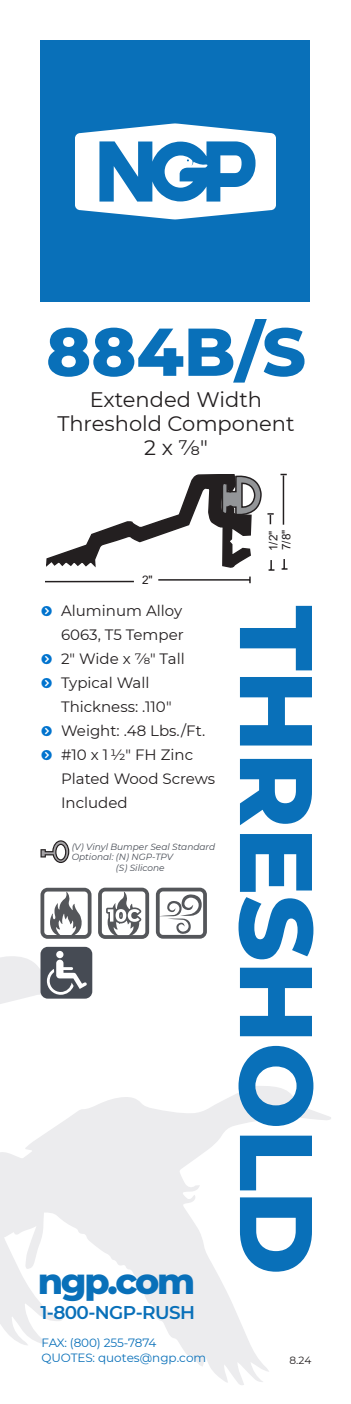
<style>
.page{position:relative;width:351px;height:1404px;background:#fff}
.page>*{position:absolute;margin:0;border:0;box-sizing:border-box;transform-origin:0 0}
.t1{font:800 102.9px "Montserrat";letter-spacing:-.01em;color:#0970b9}
.t2{font:800 67.5px "Montserrat";color:#0970b9}
.t3{font:800 36.45px "Montserrat";letter-spacing:-.065em;color:#0970b9}
.t4{font:21px/24px "Montserrat";color:#231f20;text-align:center}
.t5{font:600 18.45px "Montserrat";letter-spacing:-.03em;color:#0970b9}
.t6{font:15px/24px "Montserrat";color:#231f20}
.t7{font:12px/15px "Montserrat";letter-spacing:-.01em;color:#0970b9}
.t8{font:11.85px/13px "Arial";color:#231f20}
.t9{font:10.5px "Montserrat";color:#231f20}
.CUT_CUTLINES{font:italic 9px "Montserrat";color:#464b54}
</style>
<div class="page">
<svg style="left:0;top:849px;width:331px;height:536px"></svg>
<div style="left:40px;top:40px;width:270px;height:262px;background:#0970b9"></div>
<svg style="left:75px;top:123px;width:201px;height:96px"></svg>
<hr style="left:46px;top:581px;width:88px;height:1px;background:#231f20">
<hr style="left:158px;top:579px;width:92px;height:2px;background:#231f20">
<svg style="left:47px;top:474px;width:227px;height:97px"></svg>
<hr style="left:283px;top:476px;width:1px;height:49px;background:#231f20">
<svg style="left:282px;top:559px;width:6px;height:11px"></svg>
<svg style="left:40px;top:840px;width:29px;height:23px"></svg>
<svg style="left:98px;top:888px;width:51px;height:51px"></svg>
<svg style="left:41px;top:888px;width:51px;height:51px"></svg>
<svg style="left:156px;top:888px;width:51px;height:51px"></svg>
<div style="left:41px;top:947px;width:51px;height:52px;background:#464b54;border-radius:7px"></div>
<div style="left:56px;top:951px;width:7px;height:7px;background:#fff;border-radius:50%"></div>
<svg style="left:47px;top:960px;width:40px;height:35px"></svg>
<p class="t2" style="left:46px;top:302px;width:261px">884B/S</p>
<p class="t4" style="left:57px;top:386px;width:239px">Extended Width<br>Threshold Component</p>
<p class="t4" style="left:144px;top:434px;width:65px">2 x 7/8"</p>
<p class="t8" style="left:142px;top:574px;width:12px">2"</p>
<p class="t6" style="left:61px;top:598px;width:124px">Aluminum Alloy<br>6063, T5 Temper</p>
<p class="t6" style="left:61px;top:646px;width:125px">2" Wide x 7/8" Tall</p>
<p class="t6" style="left:61px;top:670px;width:112px">Typical Wall<br>Thickness: .110"</p>
<p class="t6" style="left:61px;top:718px;width:146px">Weight: .48 Lbs./Ft.</p>
<p class="t6" style="left:61px;top:742px;width:156px">#10 x 1 1/2" FH Zinc<br>Plated Wood Screws<br>Included</p>
<p class="CUT_CUTLINES" style="left:72px;top:840px;width:145px">(V) Vinyl Bumper Seal Standard</p>
<p class="CUT_CUTLINES" style="left:72px;top:851px;width:103px">Optional: (N) NGP-TPV</p>
<p class="CUT_CUTLINES" style="left:116px;top:862px;width:50px">(S) Silicone</p>
<p class="t3" style="left:38px;top:1254px;width:159px">ngp.com</p>
<p class="t5" style="left:40px;top:1299px;width:156px">1-800-NGP-RUSH</p>
<p class="t7" style="left:42px;top:1335px;width:166px">FAX: (800) 255-7874<br>QUOTES: quotes@ngp.com</p>
<p class="t8" style="left:267px;top:551px;width:23px;rotate:-90deg">1/2"<br>7/8"</p>
<p class="t1" style="left:352px;top:605px;width:671px;rotate:90deg">THRESHOLD</p>
<p class="t9" style="left:290px;top:1353px;width:23px">8.24</p>
</div>
